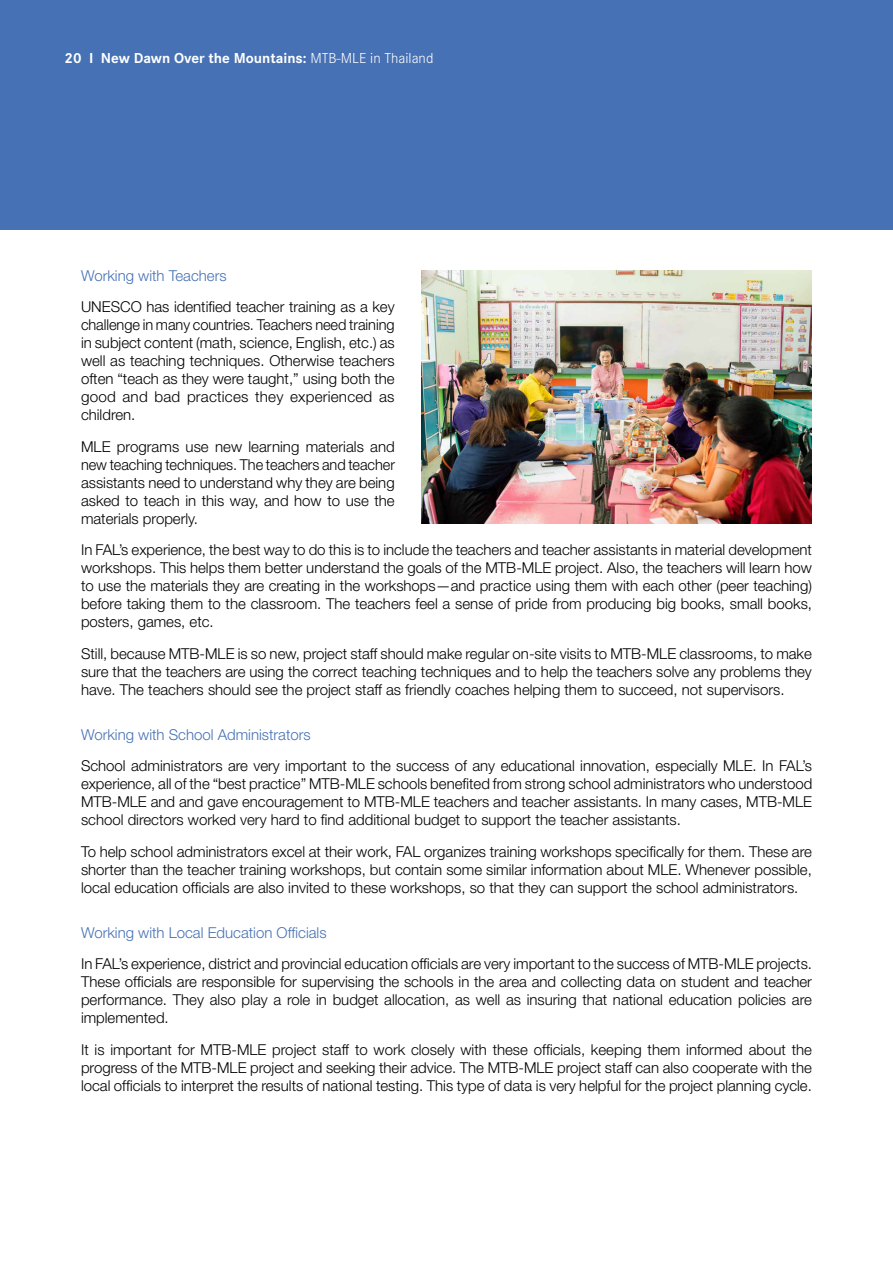
<style>
.page{position:relative;width:893px;height:1263px;background:#fff}
.page>*{position:absolute;margin:0;border:0;box-sizing:border-box;transform-origin:0 0}
.t1{font:300 15px/18px "Helvetica Neue LT Pro";color:#000;text-align:justify}
.t2{font:300 15px "Helvetica Neue LT Pro";color:#4671b4}
.t3{font:700 15px "Corporate S";color:#fff}
.s1{font-weight:300}
</style>
<div class="page">
<div style="left:0;top:0;width:893px;height:230px;background:#4671b4"></div>
<img style="left:422px;top:270px;width:390px;height:253px">
<p class="t3" style="left:64px;top:49px;width:370px">20 I New Dawn Over the Mountains: <span class="s1">MTB-MLE in Thailand</span></p>
<p class="t2" style="left:81px;top:266px;width:147px">Working with Teachers</p>
<p class="t1" style="left:81px;top:298px;width:315px">UNESCO has identified teacher training as a key challenge in many countries. Teachers need training in subject content (math, science, English, etc.) as well as teaching techniques. Otherwise teachers often “teach as they were taught,” using both the good and bad practices they experienced as children.</p>
<p class="t1" style="left:81px;top:437px;width:315px">MLE programs use new learning materials and new teaching techniques. The teachers and teacher assistants need to understand why they are being asked to teach in this way, and how to use the materials properly.</p>
<p class="t1" style="left:81px;top:541px;width:732px">In FAL’s experience, the best way to do this is to include the teachers and teacher assistants in material development workshops. This helps them better understand the goals of the MTB-MLE project. Also, the teachers will learn how to use the materials they are creating in the workshops—and practice using them with each other (peer teaching) before taking them to the classroom. The teachers feel a sense of pride from producing big books, small books, posters, games, etc.</p>
<p class="t1" style="left:81px;top:644px;width:732px">Still, because MTB-MLE is so new, project staff should make regular on-site visits to MTB-MLE classrooms, to make sure that the teachers are using the correct teaching techniques and to help the teachers solve any problems they have. The teachers should see the project staff as friendly coaches helping them to succeed, not supervisors.</p>
<p class="t2" style="left:81px;top:725px;width:231px">Working with School Administrators</p>
<p class="t1" style="left:81px;top:757px;width:733px">School administrators are very important to the success of any educational innovation, especially MLE. In FAL’s experience, all of the “best practice” MTB-MLE schools benefited from strong school administrators who understood MTB-MLE and and gave encouragement to MTB-MLE teachers and teacher assistants. In many cases, MTB-MLE school directors worked very hard to find additional budget to support the teacher assistants.</p>
<p class="t1" style="left:81px;top:842px;width:732px">To help school administrators excel at their work, FAL organizes training workshops specifically for them. These are shorter than the teacher training workshops, but contain some similar information about MLE. Whenever possible, local education officials are also invited to these workshops, so that they can support the school administrators.</p>
<p class="t2" style="left:81px;top:923px;width:247px">Working with Local Education Officials</p>
<p class="t1" style="left:81px;top:955px;width:732px">In FAL’s experience, district and provincial education officials are very important to the success of MTB-MLE projects.<br>These officials are responsible for supervising the schools in the area and collecting data on student and teacher performance. They also play a role in budget allocation, as well as insuring that national education policies are implemented.</p>
<p class="t1" style="left:81px;top:1040px;width:732px">It is important for MTB-MLE project staff to work closely with these officials, keeping them informed about the progress of the MTB-MLE project and seeking their advice. The MTB-MLE project staff can also cooperate with the local officials to interpret the results of national testing. This type of data is very helpful for the project planning cycle.</p>
</div>
